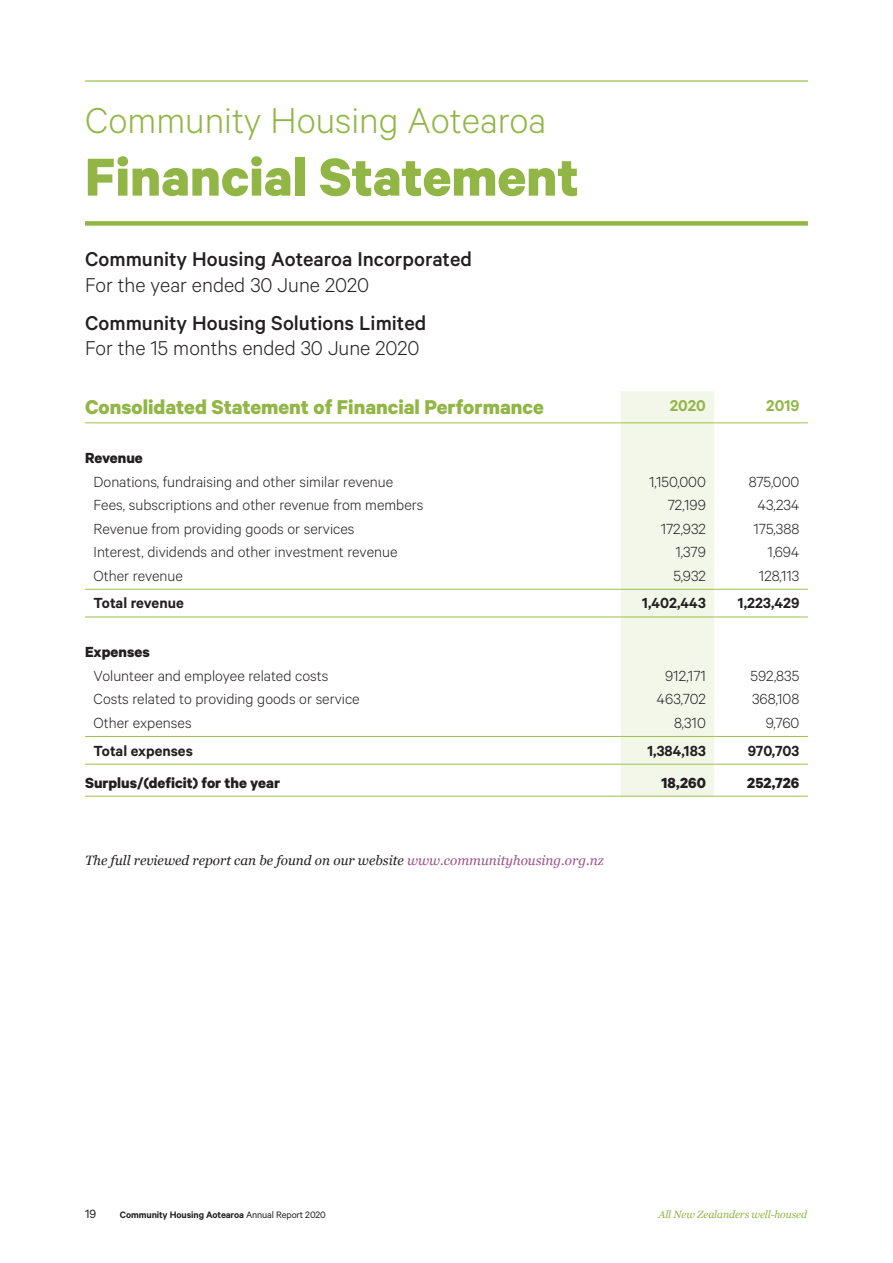
<style>
.page{position:relative;width:893px;height:1263px;background:#fff}
.page>*{position:absolute;margin:0;border:0;box-sizing:border-box;transform-origin:0 0}
.Heading_1{font:700 60px "Calibre";color:#92b646}
.Heading_1-2{font:300 40.5px "Calibre";color:#92b646}
.Heading_1-3{font:500 22.5px/25.5px "Calibre";color:#231f20}
.Body_copy{font:700 22.5px "Calibre";color:#92b646}
.Body_copy-2{font:600 17.7px "Calibre";color:#92b646}
.Financials_body{font:300 16.5px "Calibre";color:#231f20}
.FInancials_figures{font:300 16.5px "Calibre";color:#231f20}
.Financials_bold{font:700 16.5px "Calibre";color:#231f20}
.FInancials_figures-2{font:600 16.5px "Calibre";letter-spacing:.005em;color:#231f20}
.Financials_semibold{font:600 16.5px "Calibre";color:#231f20}
.FInancials_figures-3{font:700 16.5px "Calibre";color:#231f20}
.Body_copy-3{font:italic 13.5px "Georgia";color:#231f20}
.t1{font:13.5px "Calibre";color:#231f20}
.t2{font:600 10.5px "Calibre";letter-spacing:-.01em;color:#231f20}
.t3{font:italic 10.5px "Georgia";letter-spacing:-.01em;color:#92b646}
.s1{font-weight:300}
.s2{color:#9b518b}
.s3{font-weight:400}
</style>
<div class="page">
<hr style="left:85px;top:80px;width:723px;height:2px;background:#92b646">
<div style="left:85px;top:221px;width:723px;height:5px;background:#92b646"></div>
<div style="left:621px;top:391px;width:93px;height:405px;background:#f2f7ea"></div>
<hr style="left:85px;top:422px;width:536px;height:1px;background:#9bc14a">
<hr style="left:621px;top:422px;width:93px;height:1px;background:#9bc14a">
<hr style="left:714px;top:422px;width:94px;height:1px;background:#9bc14a">
<hr style="left:85px;top:617px;width:536px;height:1px;background:#9bc14a">
<hr style="left:621px;top:617px;width:93px;height:1px;background:#9bc14a">
<hr style="left:714px;top:617px;width:94px;height:1px;background:#9bc14a">
<hr style="left:85px;top:764px;width:536px;height:1px;background:#9bc14a">
<hr style="left:621px;top:764px;width:93px;height:1px;background:#9bc14a">
<hr style="left:714px;top:764px;width:94px;height:1px;background:#9bc14a">
<hr style="left:85px;top:796px;width:536px;height:1px;background:#9bc14a">
<hr style="left:621px;top:796px;width:93px;height:1px;background:#9bc14a">
<hr style="left:714px;top:796px;width:94px;height:1px;background:#9bc14a">
<hr style="left:85px;top:589px;width:536px;height:1px;background:#9bc14a">
<hr style="left:621px;top:589px;width:93px;height:1px;background:#9bc14a">
<hr style="left:714px;top:589px;width:94px;height:1px;background:#9bc14a">
<hr style="left:85px;top:736px;width:536px;height:1px;background:#9bc14a">
<hr style="left:621px;top:736px;width:93px;height:1px;background:#9bc14a">
<hr style="left:714px;top:736px;width:94px;height:1px;background:#9bc14a">
<p class="Heading_1-2" style="left:85px;top:96px;width:463px">Community Housing Aotearoa</p>
<p class="Heading_1" style="left:85px;top:140px;width:495px">Financial Statement</p>
<p class="Heading_1-3" style="left:85px;top:246px;width:388px">Community Housing Aotearoa Incorporated<br><span class="s1">For the year ended 30 June 2020</span></p>
<p class="Heading_1-3" style="left:85px;top:310px;width:343px">Community Housing Solutions Limited<br><span class="s1">For the 15 months ended 30 June 2020</span></p>
<p class="Body_copy" style="left:85px;top:394px;width:460px">Consolidated Statement of Financial Performance</p>
<p class="Body_copy-2" style="left:670px;top:395px;width:38px">2020</p>
<p class="Body_copy-2" style="left:766px;top:395px;width:35px">2019</p>
<p class="Financials_bold" style="left:85px;top:448px;width:59px">Revenue</p>
<p class="Financials_body" style="left:94px;top:472px;width:301px">Donations, fundraising and other similar revenue</p>
<p class="FInancials_figures" style="left:649px;top:472px;width:58px">1,150,000</p>
<p class="FInancials_figures" style="left:749px;top:472px;width:52px">875,000</p>
<p class="Financials_body" style="left:94px;top:496px;width:331px">Fees, subscriptions and other revenue from members</p>
<p class="FInancials_figures" style="left:668px;top:496px;width:40px">72,199</p>
<p class="FInancials_figures" style="left:758px;top:496px;width:43px">43,234</p>
<p class="Financials_body" style="left:94px;top:519px;width:262px">Revenue from providing goods or services</p>
<p class="FInancials_figures" style="left:661px;top:519px;width:47px">172,932</p>
<p class="FInancials_figures" style="left:753px;top:519px;width:47px">175,388</p>
<p class="Financials_body" style="left:94px;top:542px;width:305px">Interest, dividends and other investment revenue</p>
<p class="FInancials_figures" style="left:675px;top:542px;width:32px">1,379</p>
<p class="FInancials_figures" style="left:768px;top:542px;width:33px">1,694</p>
<p class="Financials_body" style="left:94px;top:566px;width:91px">Other revenue</p>
<p class="FInancials_figures" style="left:673px;top:566px;width:34px">5,932</p>
<p class="FInancials_figures" style="left:759px;top:566px;width:42px">128,113</p>
<p class="Financials_semibold" style="left:94px;top:593px;width:92px">Total revenue</p>
<p class="FInancials_figures-2" style="left:642px;top:593px;width:65px">1,402,443</p>
<p class="FInancials_figures-2" style="left:738px;top:593px;width:63px">1,223,429</p>
<p class="Financials_bold" style="left:85px;top:642px;width:66px">Expenses</p>
<p class="Financials_body" style="left:94px;top:666px;width:236px">Volunteer and employee related costs</p>
<p class="FInancials_figures" style="left:665px;top:666px;width:42px">912,171</p>
<p class="FInancials_figures" style="left:751px;top:666px;width:50px">592,835</p>
<p class="Financials_body" style="left:94px;top:690px;width:268px">Costs related to providing goods or service</p>
<p class="FInancials_figures" style="left:657px;top:690px;width:51px">463,702</p>
<p class="FInancials_figures" style="left:752px;top:690px;width:49px">368,108</p>
<p class="Financials_body" style="left:94px;top:713px;width:100px">Other expenses</p>
<p class="FInancials_figures" style="left:674px;top:713px;width:33px">8,310</p>
<p class="FInancials_figures" style="left:766px;top:713px;width:35px">9,760</p>
<p class="Financials_semibold" style="left:94px;top:741px;width:101px">Total expenses</p>
<p class="FInancials_figures-2" style="left:647px;top:741px;width:60px">1,384,183</p>
<p class="FInancials_figures-2" style="left:748px;top:741px;width:53px">970,703</p>
<p class="Financials_bold" style="left:85px;top:772px;width:197px">Surplus/(deficit) for the year</p>
<p class="FInancials_figures-3" style="left:662px;top:772px;width:46px">18,260</p>
<p class="FInancials_figures-3" style="left:747px;top:772px;width:54px">252,726</p>
<p class="Body_copy-3" style="left:85px;top:851px;width:520px">The full reviewed report can be found on our website <span class="s2">www.communityhousing.org.nz</span></p>
<p class="t1" style="left:85px;top:1206px;width:13px">19</p>
<p class="t2" style="left:120px;top:1208px;width:207px">Community Housing Aotearoa <span class="s3">Annual Report 2020</span></p>
<p class="t3" style="left:658px;top:1207px;width:150px">All New Zealanders well-housed</p>
</div>
